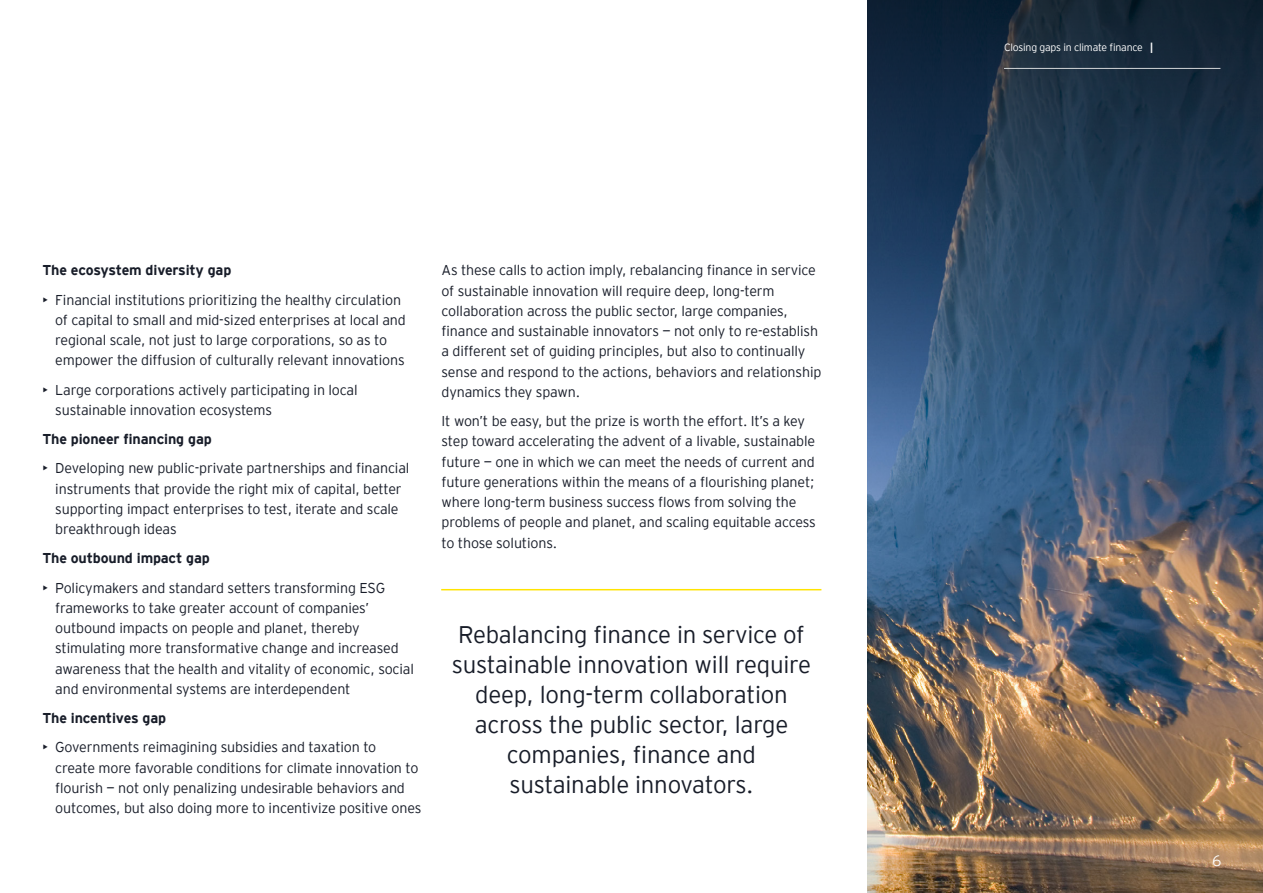
<style>
.page{position:relative;width:1263px;height:893px;background:#fff}
.page>*{position:absolute;margin:0;border:0;box-sizing:border-box;transform-origin:0 0}
.t1{font:300 24px/30px "EY Interstate";letter-spacing:-.01em;color:#181d29;text-align:center}
.t2{font:300 15px "EY Interstate";color:#fff}
.t3{font:300 14.25px/20.2px "EY Interstate";letter-spacing:-.01em;color:#181d29}
.t4{font:700 14.25px "EY Interstate";letter-spacing:-.01em;color:#181d29}
.t5{font:300 10.5px "EY Interstate";letter-spacing:-.02em;color:#fff}
.s1{font-weight:700}
</style>
<div class="page">
<img style="left:868px;top:446px;width:395px;height:447px">
<hr style="left:441px;top:589px;width:380px;height:1px;background:#ffe400">
<svg style="left:868px;top:0;width:395px;height:446px;background:#243f5b"></svg>
<hr style="left:1004px;top:68px;width:216px;height:1px;background:#d3d6d8">
<p class="t4" style="left:43px;top:260px;width:190px">The ecosystem diversity gap</p>
<p class="t3" style="left:55px;top:288px;width:352px;text-indent:-13px">• Financial institutions prioritizing the healthy circulation of capital to small and mid-sized enterprises at local and regional scale, not just to large corporations, so as to empower the diffusion of culturally relevant innovations</p>
<p class="t3" style="left:55px;top:378px;width:304px;text-indent:-13px">• Large corporations actively participating in local sustainable innovation ecosystems</p>
<p class="t4" style="left:43px;top:429px;width:171px">The pioneer financing gap</p>
<p class="t3" style="left:55px;top:457px;width:356px;text-indent:-13px">• Developing new public-private partnerships and financial instruments that provide the right mix of capital, better supporting impact enterprises to test, iterate and scale breakthrough ideas</p>
<p class="t4" style="left:43px;top:548px;width:169px">The outbound impact gap</p>
<p class="t3" style="left:55px;top:577px;width:360px;text-indent:-13px">• Policymakers and standard setters transforming ESG frameworks to take greater account of companies’ outbound impacts on people and planet, thereby stimulating more transformative change and increased awareness that the health and vitality of economic, social and environmental systems are interdependent</p>
<p class="t4" style="left:43px;top:708px;width:125px">The incentives gap</p>
<p class="t3" style="left:55px;top:736px;width:368px;text-indent:-13px">• Governments reimagining subsidies and taxation to<br>create more favorable conditions for climate innovation to flourish — not only penalizing undesirable behaviors and outcomes, but also doing more to incentivize positive ones</p>
<p class="t3" style="left:441px;top:259px;width:381px">As these calls to action imply, rebalancing finance in service of sustainable innovation will require deep, long-term collaboration across the public sector, large companies, finance and sustainable innovators — not only to re-establish a different set of guiding principles, but also to continually sense and respond to the actions, behaviors and relationship dynamics they spawn.</p>
<p class="t3" style="left:441px;top:410px;width:376px">It won’t be easy, but the prize is worth the effort. It’s a key step toward accelerating the advent of a livable, sustainable future — one in which we can meet the needs of current and future generations within the means of a flourishing planet; where long-term business success flows from solving the problems of people and planet, and scaling equitable access to those solutions.</p>
<h1 class="t1" style="left:452px;top:618px;width:361px">Rebalancing finance in service of sustainable innovation will require deep, long-term collaboration across the public sector, large companies, finance and sustainable innovators.</h1>
<p class="t5" style="left:1004px;top:40px;width:151px">Closing gaps in climate finance <span class="s1">|</span></p>
<p class="t2" style="left:1212px;top:850px;width:11px">6</p>
</div>
